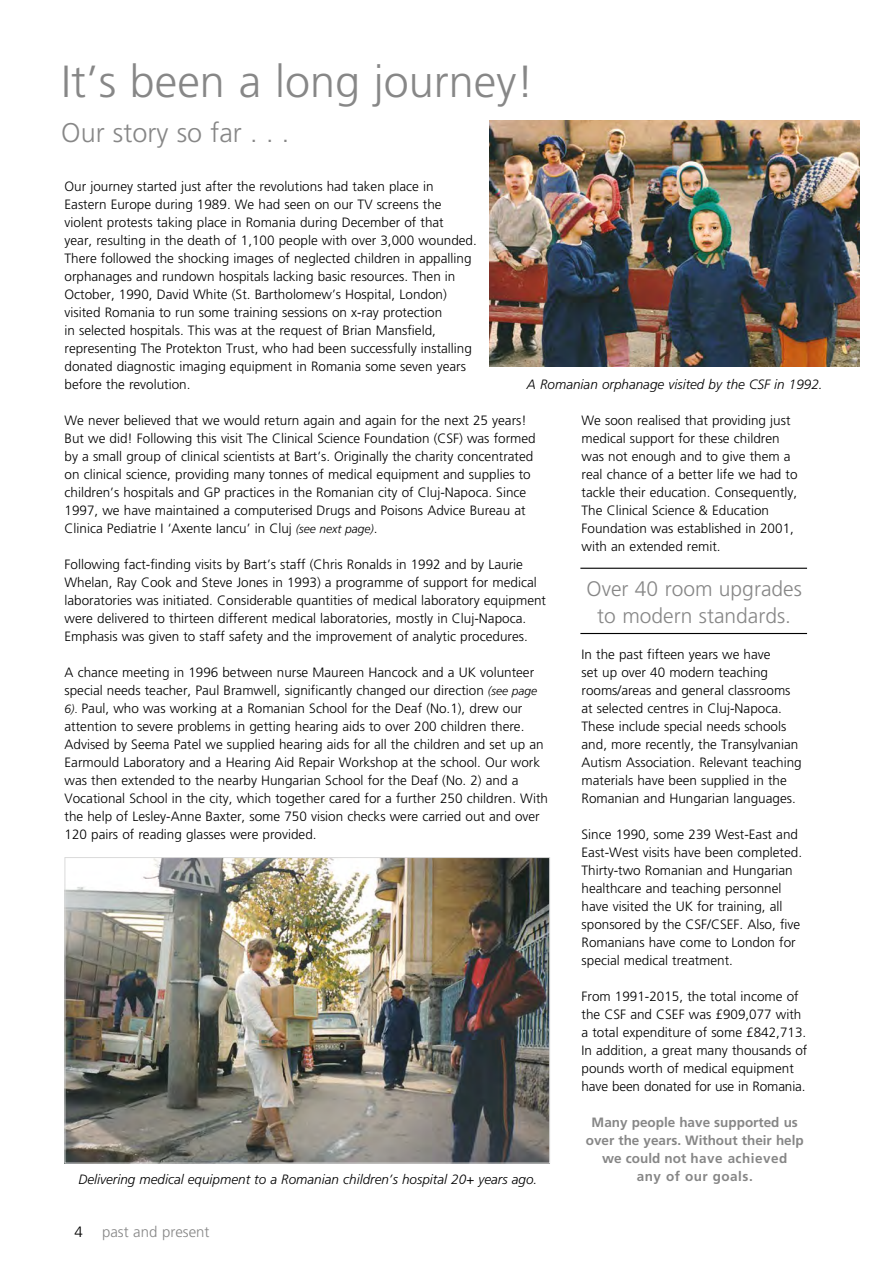
<style>
.page{position:relative;width:893px;height:1263px;background:#fff}
.page>*{position:absolute;margin:0;border:0;box-sizing:border-box;transform-origin:0 0}
.t1{font:300 45px "Frutiger";color:#878787}
.t2{font:300 27px "Frutiger";color:#878787}
.t3{font:300 21px/27px "Frutiger";color:#878787;text-align:center}
.t4{font:300 15px "Frutiger";color:#878787}
.t5{font:300 15px "Frutiger";color:#000}
.t6{font:300 13.5px/18px "Frutiger";color:#000}
.t7{font:italic 300 13.5px "Frutiger";color:#000}
.t8{font:700 13.5px/18px "Frutiger";color:#878787;text-align:center}
.s1{font-style:italic;font-size:12px}
.s2{font-size:12px}
</style>
<div class="page">
<img style="left:67px;top:859px;width:481px;height:302px">
<div style="left:65px;top:857px;width:485px;height:306px;border:1px solid #dadada"></div>
<img style="left:489px;top:120px;width:371px;height:247px">
<hr style="left:580px;top:568px;width:227px;height:1px;background:#000">
<hr style="left:580px;top:633px;width:227px;height:1px;background:#000">
<h1 class="t1" style="left:61px;top:56px;width:474px">It’s been a long journey!</h1>
<h2 class="t2" style="left:61px;top:117px;width:230px">Our story so far . . .</h2>
<p class="t6" style="left:65px;top:177px;width:414px">Our journey started just after the revolutions had taken place in Eastern Europe during 1989. We had seen on our TV screens the violent protests taking place in Romania during December of that<br>year, resulting in the death of 1,100 people with over 3,000 wounded.<br>There followed the shocking images of neglected children in appalling orphanages and rundown hospitals lacking basic resources. Then in October, 1990, David White (St. Bartholomew’s Hospital, London) visited Romania to run some training sessions on x-ray protection<br>in selected hospitals. This was at the request of Brian Mansfield, representing The Protekton Trust, who had been successfully installing donated diagnostic imaging equipment in Romania some seven years before the revolution.</p>
<p class="t6" style="left:65px;top:411px;width:473px">We never believed that we would return again and again for the next 25 years!<br>But we did! Following this visit The Clinical Science Foundation (CSF) was formed by a small group of clinical scientists at Bart’s. Originally the charity concentrated on clinical science, providing many tonnes of medical equipment and supplies to children’s hospitals and GP practices in the Romanian city of Cluj-Napoca. Since 1997, we have maintained a computerised Drugs and Poisons Advice Bureau at Clinica Pediatrie I ‘Axente Iancu’ in Cluj <span class="s1">(see next page)</span>.</p>
<p class="t6" style="left:65px;top:555px;width:483px">Following fact-finding visits by Bart’s staff (Chris Ronalds in 1992 and by Laurie Whelan, Ray Cook and Steve Jones in 1993) a programme of support for medical laboratories was initiated. Considerable quantities of medical laboratory equipment were delivered to thirteen different medical laboratories, mostly in Cluj-Napoca.<br>Emphasis was given to staff safety and the improvement of analytic procedures.</p>
<p class="t6" style="left:65px;top:663px;width:485px">A chance meeting in 1996 between nurse Maureen Hancock and a UK volunteer special needs teacher, Paul Bramwell, significantly changed our direction <span class="s1">(see page 6)</span><span class="s2">.</span> Paul, who was working at a Romanian School for the Deaf (No.1), drew our attention to severe problems in getting hearing aids to over 200 children there.<br>Advised by Seema Patel we supplied hearing aids for all the children and set up an Earmould Laboratory and a Hearing Aid Repair Workshop at the school. Our work was then extended to the nearby Hungarian School for the Deaf (No. 2) and a Vocational School in the city, which together cared for a further 250 children. With the help of Lesley-Anne Baxter, some 750 vision checks were carried out and over 120 pairs of reading glasses were provided.</p>
<p class="t7" style="left:527px;top:376px;width:297px">A Romanian orphanage visited by the CSF in 1992.</p>
<p class="t6" style="left:582px;top:411px;width:218px">We soon realised that providing just medical support for these children was not enough and to give them a real chance of a better life we had to tackle their education. Consequently, The Clinical Science &amp; Education Foundation was established in 2001, with an extended remit.</p>
<h3 class="t3" style="left:586px;top:575px;width:217px">Over 40 room upgrades to modern standards.</h3>
<p class="t6" style="left:582px;top:645px;width:222px">In the past fifteen years we have<br>set up over 40 modern teaching rooms/areas and general classrooms at selected centres in Cluj-Napoca.<br>These include special needs schools and, more recently, the Transylvanian Autism Association. Relevant teaching materials have been supplied in the Romanian and Hungarian languages.</p>
<p class="t6" style="left:582px;top:825px;width:222px">Since 1990, some 239 West-East and East-West visits have been completed.<br>Thirty-two Romanian and Hungarian healthcare and teaching personnel have visited the UK for training, all sponsored by the CSF/CSEF. Also, five Romanians have come to London for special medical treatment.</p>
<p class="t6" style="left:582px;top:987px;width:227px">From 1991-2015, the total income of the CSF and CSEF was £909,077 with a total expenditure of some £842,713.<br>In addition, a great many thousands of pounds worth of medical equipment have been donated for use in Romania.</p>
<p class="t8" style="left:586px;top:1113px;width:219px">Many people have supported us over the years. Without their help we could not have achieved<br>any of our goals.</p>
<p class="t7" style="left:78px;top:1171px;width:460px">Delivering medical equipment to a Romanian children’s hospital 20+ years ago.</p>
<p class="t5" style="left:74px;top:1223px;width:10px">4</p>
<p class="t4" style="left:102px;top:1223px;width:109px">past and present</p>
</div>
